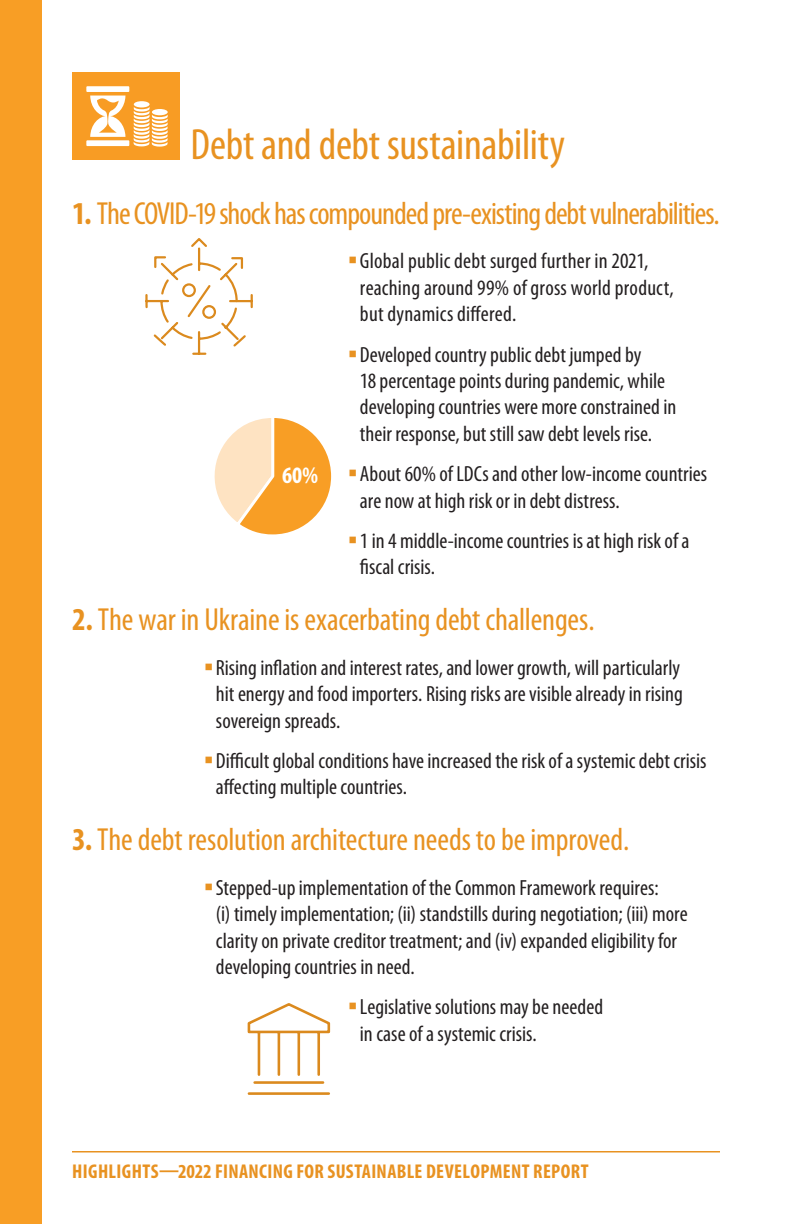
<style>
.page{position:relative;width:792px;height:1224px;background:#fff}
.page>*{position:absolute;margin:0;border:0;box-sizing:border-box;transform-origin:0 0}
.t1{font:condensed 44px "Myriad Pro";letter-spacing:-.005em;color:#e89221}
.t2{font:condensed 32px "Myriad Pro";letter-spacing:-.01em;color:#e89221}
.t3{font:condensed 32px "Myriad Pro";letter-spacing:-.035em;color:#e89221}
.t4{font:700 condensed 23.6px "Myriad Pro";color:#fff}
.t5{font:condensed 22px/26.4px "Myriad Pro";color:#231f20}
.t6{font:700 condensed 20px "Myriad Pro";letter-spacing:.015em;color:#e89221}
.s1{font-weight:700}
</style>
<div class="page">
<svg style="left:247px;top:1003px;width:84px;height:92px"></svg>
<hr style="left:72px;top:1151px;width:648px;height:1px;background:#e89221">
<div style="left:0;top:0;width:42px;height:1224px;background:#f89e25"></div>
<div style="left:72px;top:72px;width:108px;height:88px;background:#f89c24"></div>
<svg style="left:134px;top:107px;width:34px;height:40px"></svg>
<div style="left:134px;top:101px;width:16px;height:6px;background:#fff;border-radius:50%"></div>
<div style="left:86px;top:140px;width:43px;height:6px;background:#fff"></div>
<div style="left:86px;top:86px;width:43px;height:6px;background:#fff"></div>
<svg style="left:90px;top:96px;width:35px;height:41px"></svg>
<svg style="left:214px;top:418px;width:118px;height:117px"></svg>
<svg style="left:145px;top:238px;width:108px;height:117px"></svg>
<h1 class="t1" style="left:191px;top:118px;width:376px">Debt and debt sustainability</h1>
<h2 class="t3" style="left:72px;top:194px;width:649px"><span class="s1">1.</span> The COVID-19 shock has compounded pre-existing debt vulnerabilities.</h2>
<p class="t5" style="left:360px;top:248px;width:315px">Global public debt surged further in 2021, reaching around 99% of gross world product, but dynamics differed.</p>
<p class="t5" style="left:360px;top:341px;width:318px">Developed country public debt jumped by<br>18 percentage points during pandemic, while developing countries were more constrained in their response, but still saw debt levels rise.</p>
<p class="t5" style="left:360px;top:460px;width:349px">About 60% of LDCs and other low-income countries are now at high risk or in debt distress.</p>
<p class="t5" style="left:360px;top:527px;width:331px">1 in 4 middle-income countries is at high risk of a fiscal crisis.</p>
<h2 class="t2" style="left:72px;top:600px;width:524px"><span class="s1">2.</span> The war in Ukraine is exacerbating debt challenges.</h2>
<p class="t5" style="left:216px;top:654px;width:468px;text-align:justify">Rising inflation and interest rates, and lower growth, will particularly hit energy and food importers. Rising risks are visible already in rising sovereign spreads.</p>
<p class="t5" style="left:216px;top:747px;width:492px">Difficult global conditions have increased the risk of a systemic debt crisis affecting multiple countries.</p>
<h2 class="t2" style="left:72px;top:820px;width:559px"><span class="s1">3.</span> The debt resolution architecture needs to be improved.</h2>
<p class="t5" style="left:216px;top:874px;width:473px">Stepped-up implementation of the Common Framework requires:<br>(i) timely implementation; (ii) standstills during negotiation; (iii) more clarity on private creditor treatment; and (iv) expanded eligibility for developing countries in need.</p>
<p class="t5" style="left:360px;top:994px;width:245px">Legislative solutions may be needed in case of a systemic crisis.</p>
<p class="t4" style="left:282px;top:460px;width:37px">60%</p>
<p class="t6" style="left:72px;top:1159px;width:518px">HIGHLIGHTS—2022 FINANCING FOR SUSTAINABLE DEVELOPMENT REPORT</p>
</div>
